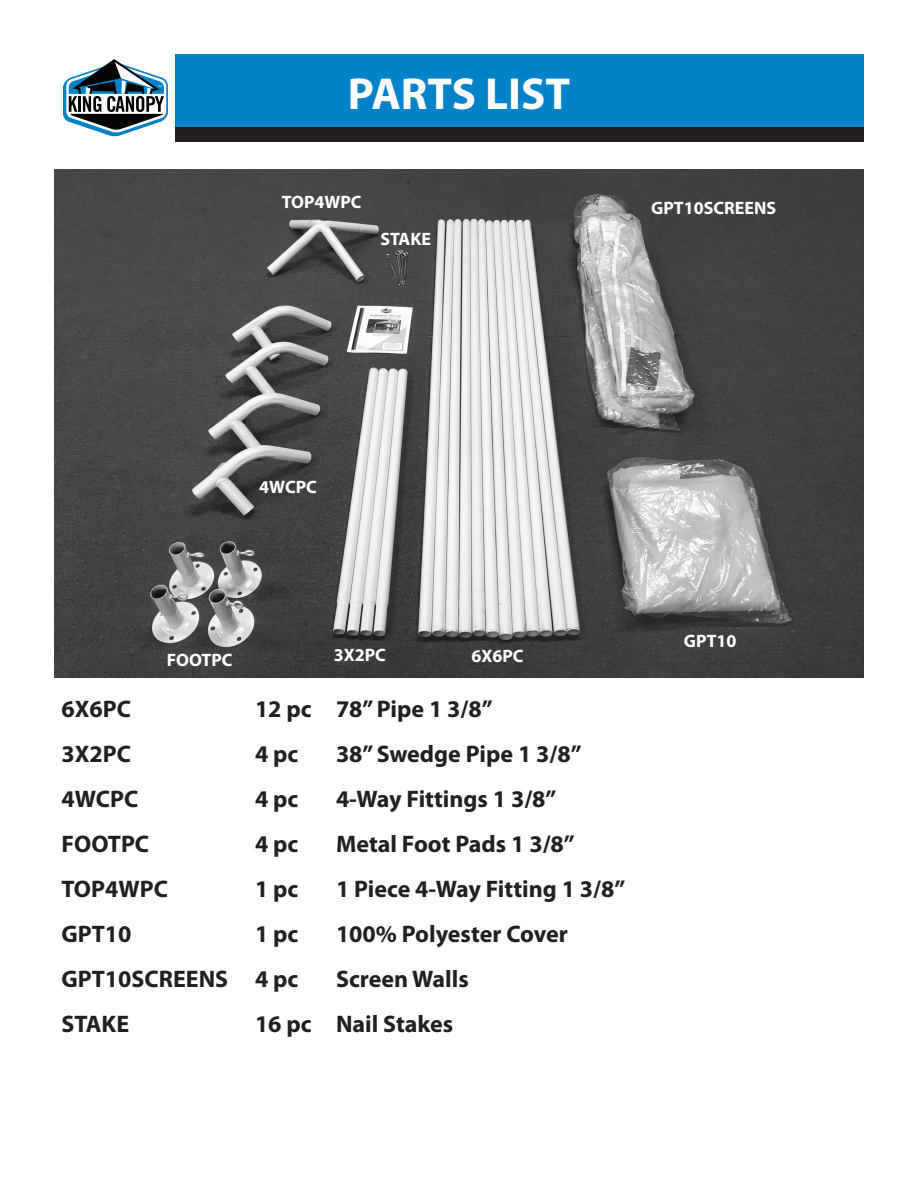
<style>
.page{position:relative;width:918px;height:1188px;background:#fff}
.page>*{position:absolute;margin:0;border:0;box-sizing:border-box;transform-origin:0 0}
.t1{font:700 45px "Myriad Pro";color:#fff}
.t2{font:700 24px "Myriad Pro";color:#231f20}
.t3{font:700 18px "Myriad Pro";color:#fff}
</style>
<div class="page">
<div style="left:54px;top:54px;width:810px;height:74px;background:#0082c8"></div>
<div style="left:54px;top:128px;width:810px;height:14px;background:#231f20"></div>
<div style="left:54px;top:54px;width:121px;height:89px;background:#fff"></div>
<svg style="left:63px;top:59px;width:105px;height:77px"></svg>
<img style="left:54px;top:170px;width:810px;height:508px">
<p class="t1" style="left:348px;top:64px;width:224px">PARTS LIST</p>
<p class="t3" style="left:282px;top:190px;width:81px">TOP4WPC</p>
<p class="t3" style="left:380px;top:227px;width:52px">STAKE</p>
<p class="t3" style="left:651px;top:196px;width:127px">GPT10SCREENS</p>
<p class="t3" style="left:259px;top:475px;width:59px">4WCPC</p>
<p class="t3" style="left:167px;top:648px;width:67px">FOOTPC</p>
<p class="t3" style="left:334px;top:643px;width:54px">3X2PC</p>
<p class="t3" style="left:471px;top:644px;width:54px">6X6PC</p>
<p class="t2" style="left:62px;top:693px;width:71px">6X6PC</p>
<p class="t2" style="left:255px;top:693px;width:239px">12 pc 78” Pipe 1 3/8”</p>
<p class="t2" style="left:62px;top:738px;width:71px">3X2PC</p>
<p class="t2" style="left:255px;top:738px;width:45px">4 pc</p>
<p class="t2" style="left:336px;top:738px;width:247px">38” Swedge Pipe 1 3/8”</p>
<p class="t2" style="left:62px;top:783px;width:78px">4WCPC</p>
<p class="t2" style="left:255px;top:783px;width:45px">4 pc</p>
<p class="t2" style="left:336px;top:783px;width:222px">4-Way Fittings 1 3/8”</p>
<p class="t2" style="left:62px;top:828px;width:89px">FOOTPC</p>
<p class="t2" style="left:255px;top:828px;width:45px">4 pc</p>
<p class="t2" style="left:336px;top:828px;width:240px">Metal Foot Pads 1 3/8”</p>
<p class="t2" style="left:62px;top:873px;width:108px">TOP4WPC</p>
<p class="t2" style="left:255px;top:873px;width:45px">1 pc</p>
<p class="t2" style="left:336px;top:873px;width:291px">1 Piece 4-Way Fitting 1 3/8”</p>
<p class="t2" style="left:62px;top:918px;width:72px">GPT10</p>
<p class="t2" style="left:255px;top:918px;width:45px">1 pc</p>
<p class="t2" style="left:336px;top:918px;width:233px">100% Polyester Cover</p>
<p class="t2" style="left:62px;top:963px;width:238px">GPT10SCREENS 4 pc</p>
<p class="t2" style="left:336px;top:963px;width:134px">Screen Walls</p>
<p class="t2" style="left:62px;top:1008px;width:69px">STAKE</p>
<p class="t2" style="left:255px;top:1008px;width:200px">16 pc Nail Stakes</p>
<p class="t3" style="left:684px;top:629px;width:54px">GPT10</p>
</div>
